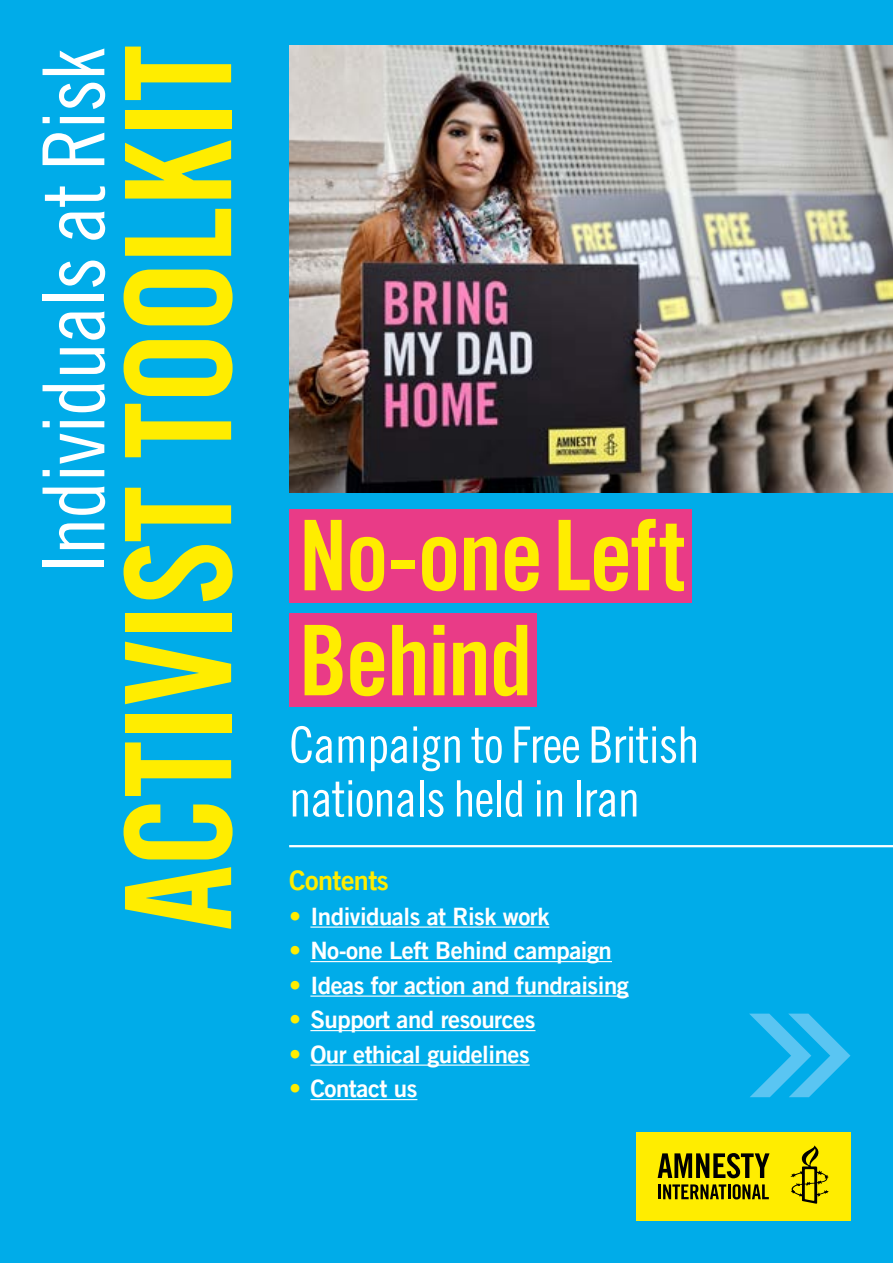
<style>
.page{position:relative;width:893px;height:1263px;background:#00ace9}
.page>*{position:absolute;margin:0;border:0;box-sizing:border-box;transform-origin:0 0}
.t1{font:147px "Amnesty Trade Gothic Bd Cn 20";letter-spacing:-.02em;color:#ffed00}
.t2{font:97.5px/105px "Amnesty Trade Gothic Bd Cn 20";letter-spacing:-.02em;color:#ffed00}
.t3{font:85.65px "Amnesty Trade Gothic Cn 18";letter-spacing:-.02em;color:#fff}
.t4{font:50.25px/53.8px "Amnesty Trade Gothic Cn 18";letter-spacing:-.02em;color:#fff}
.t5{font:27px "Amnesty Trade Gothic Bd 2";letter-spacing:-.02em;color:#ffed00}
.t6{font:24px "Amnesty Trade Gothic Bd 2";letter-spacing:-.02em;color:#fff}
.s1{color:#ffed00}
</style>
<div class="page">
<div style="left:636px;top:1132px;width:214px;height:88px;background:#ffed00"></div>
<svg style="left:658px;top:1153px;width:111px;height:25px"></svg>
<svg style="left:791px;top:1145px;width:38px;height:59px"></svg>
<hr style="left:658px;top:1184px;width:3px;height:15px;background:#000">
<svg style="left:663px;top:1184px;width:63px;height:15px"></svg>
<hr style="left:728px;top:1184px;width:3px;height:15px;background:#000">
<svg style="left:733px;top:1184px;width:36px;height:15px"></svg>
<img style="left:289px;top:46px;width:604px;height:446px">
<hr style="left:310px;top:926px;width:239px;height:2px;background:#fff">
<hr style="left:310px;top:961px;width:302px;height:1px;background:#fff">
<hr style="left:310px;top:995px;width:319px;height:2px;background:#fff">
<hr style="left:310px;top:1030px;width:225px;height:1px;background:#fff">
<hr style="left:310px;top:1064px;width:220px;height:2px;background:#fff">
<hr style="left:310px;top:1099px;width:107px;height:1px;background:#fff">
<hr style="left:289px;top:845px;width:604px;height:2px;background:#fff">
<div style="left:289px;top:509px;width:402px;height:94px;background:#e93b87"></div>
<div style="left:289px;top:613px;width:248px;height:94px;background:#e93b87"></div>
<svg style="left:749px;top:1013px;width:101px;height:84px"></svg>
<h3 class="t3" style="left:23px;top:572px;width:527px;rotate:-90deg">Individuals at Risk</h3>
<h1 class="t1" style="left:89px;top:931px;width:887px;rotate:-90deg">ACTIVIST TOOLKIT</h1>
<h2 class="t2" style="left:299px;top:502px;width:389px">No-one Left<br>Behind</h2>
<h3 class="t4" style="left:289px;top:717px;width:412px">Campaign to Free British nationals held in Iran</h3>
<p class="t5" style="left:289px;top:864px;width:101px">Contents</p>
<p class="t6" style="left:289px;top:901px;width:262px"><span class="s1">•</span> Individuals at Risk work</p>
<p class="t6" style="left:289px;top:936px;width:324px"><span class="s1">•</span> No-one Left Behind campaign</p>
<p class="t6" style="left:289px;top:970px;width:341px"><span class="s1">•</span> Ideas for action and fundraising</p>
<p class="t6" style="left:289px;top:1005px;width:248px"><span class="s1">•</span> Support and resources</p>
<p class="t6" style="left:289px;top:1039px;width:242px"><span class="s1">•</span> Our ethical guidelines</p>
<p class="t6" style="left:289px;top:1074px;width:130px"><span class="s1">•</span> Contact us</p>
</div>
